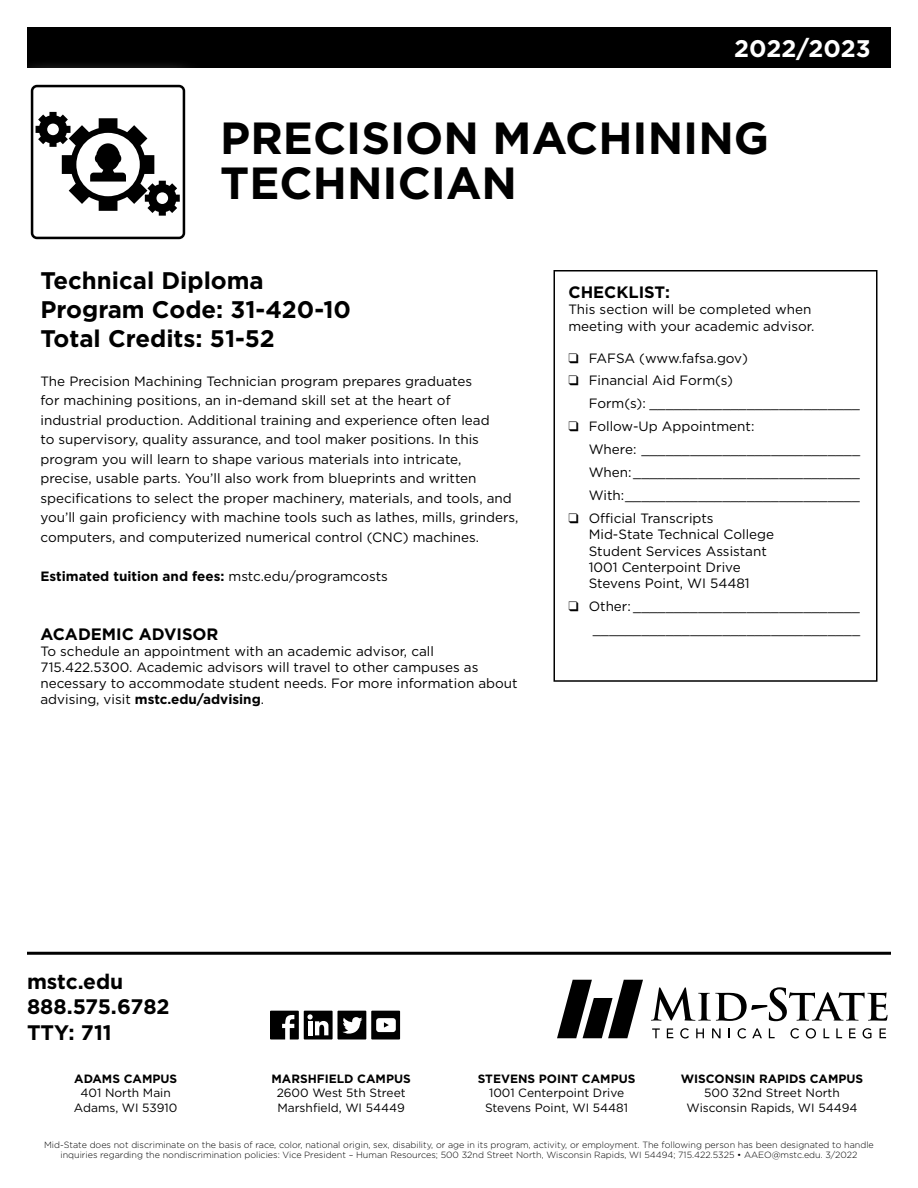
<style>
.page{position:relative;width:918px;height:1188px;background:#fff}
.page>*{position:absolute;margin:0;border:0;box-sizing:border-box;transform-origin:0 0}
.Program_Head_Name{font:700 45px/45px "Gotham";color:#000}
.Degree_Name{font:700 24px "Gotham";color:#000}
.t1{font:700 24px "Gotham";color:#fff}
.t2{font:700 21px/25.5px "Gotham";color:#000}
.Copy_Head{font:700 16.5px "Gotham";color:#000}
.Program_Description{font:13.5px/19.5px "Gotham";color:#000}
.Checklist_Copy{font:13.5px "Gotham";color:#000}
.Copy{font:13.5px/16.2px "Gotham";color:#000}
.Program_Description-2{font:700 13.5px "Gotham";color:#000}
.t3{font:12px "Gotham";color:#000}
.t4{font:700 12px "Gotham";color:#000}
.t5{font:300 9px/10.5px "Gotham";color:#000;text-align:center}
.s1{font-weight:400}
.s2{font-weight:700}
</style>
<div class="page">
<hr style="left:27px;top:952px;width:864px;height:3px;background:#000">
<div style="left:27px;top:27px;width:864px;height:41px;background:#000"></div>
<div style="left:554px;top:270px;width:324px;height:412px;border:2px solid #000"></div>
<div style="left:5px;top:59px;width:206px;height:206px;background:#fff"></div>
<div style="left:31px;top:85px;width:154px;height:154px;border:3px solid #000;border-radius:5px"></div>
<svg style="left:36px;top:112px;width:144px;height:104px"></svg>
<svg style="left:270px;top:1011px;width:29px;height:29px"></svg>
<svg style="left:270px;top:1011px;width:29px;height:28px"></svg>
<div style="left:304px;top:1011px;width:29px;height:29px;background:#000"></div>
<svg style="left:307px;top:1014px;width:21px;height:21px"></svg>
<div style="left:338px;top:1011px;width:28px;height:29px;background:#000"></div>
<svg style="left:342px;top:1017px;width:20px;height:17px"></svg>
<div style="left:371px;top:1011px;width:29px;height:29px;background:#000"></div>
<div style="left:376px;top:1018px;width:20px;height:14px;background:#fff;border-radius:3px"></div>
<svg style="left:384px;top:1022px;width:5px;height:6px"></svg>
<svg style="left:557px;top:980px;width:86px;height:58px"></svg>
<svg style="left:651px;top:987px;width:236px;height:34px"></svg>
<svg style="left:652px;top:1028px;width:8px;height:10px"></svg>
<svg style="left:667px;top:1028px;width:6px;height:10px"></svg>
<svg style="left:680px;top:1028px;width:9px;height:11px"></svg>
<svg style="left:696px;top:1028px;width:8px;height:10px"></svg>
<svg style="left:712px;top:1028px;width:9px;height:10px"></svg>
<svg style="left:738px;top:1028px;width:8px;height:11px"></svg>
<svg style="left:752px;top:1028px;width:10px;height:10px"></svg>
<svg style="left:769px;top:1028px;width:6px;height:10px"></svg>
<svg style="left:790px;top:1028px;width:9px;height:11px"></svg>
<svg style="left:806px;top:1028px;width:10px;height:11px"></svg>
<svg style="left:824px;top:1028px;width:5px;height:10px"></svg>
<svg style="left:836px;top:1028px;width:6px;height:10px"></svg>
<svg style="left:849px;top:1028px;width:7px;height:10px"></svg>
<svg style="left:863px;top:1028px;width:9px;height:11px"></svg>
<svg style="left:880px;top:1028px;width:6px;height:10px"></svg>
<p class="t1" style="left:734px;top:32px;width:138px">2022/2023</p>
<p class="Program_Head_Name" style="left:220px;top:116px;width:550px">PRECISION MACHINING<br>TECHNICIAN</p>
<p class="Degree_Name" style="left:40px;top:265px;width:225px">Technical Diploma</p>
<p class="Degree_Name" style="left:40px;top:294px;width:312px">Program Code: 31-420-10</p>
<p class="Degree_Name" style="left:40px;top:322px;width:236px">Total Credits: 51-52</p>
<p class="Program_Description" style="left:40px;top:371px;width:480px">The Precision Machining Technician program prepares graduates<br>for machining positions, an in-demand skill set at the heart of<br>industrial production. Additional training and experience often lead<br>to supervisory, quality assurance, and tool maker positions. In this program you will learn to shape various materials into intricate,<br>precise, usable parts. You’ll also work from blueprints and written specifications to select the proper machinery, materials, and tools, and you’ll gain proficiency with machine tools such as lathes, mills, grinders, computers, and computerized numerical control (CNC) machines.</p>
<p class="Program_Description-2" style="left:40px;top:567px;width:349px">Estimated tuition and fees: <span class="s1">mstc.edu/programcosts</span></p>
<p class="Copy_Head" style="left:40px;top:623px;width:180px">ACADEMIC ADVISOR</p>
<p class="Copy" style="left:40px;top:643px;width:479px">To schedule an appointment with an academic advisor, call 715.422.5300. Academic advisors will travel to other campuses as necessary to accommodate student needs. For more information about advising, visit <span class="s2">mstc.edu/advising</span>.</p>
<p class="Copy_Head" style="left:568px;top:281px;width:103px">CHECKLIST:</p>
<p class="Copy" style="left:568px;top:301px;width:247px">This section will be completed when meeting with your academic advisor.</p>
<p class="Checklist_Copy" style="left:568px;top:349px;width:181px">❑ FAFSA (www.fafsa.gov)</p>
<p class="Checklist_Copy" style="left:568px;top:372px;width:166px">❑ Financial Aid Form(s)</p>
<p class="Checklist_Copy" style="left:589px;top:395px;width:273px">Form(s): __________________________</p>
<p class="Checklist_Copy" style="left:568px;top:418px;width:187px">❑ Follow-Up Appointment:</p>
<p class="Checklist_Copy" style="left:589px;top:441px;width:273px">Where: ___________________________</p>
<p class="Checklist_Copy" style="left:589px;top:464px;width:273px">When:____________________________</p>
<p class="Checklist_Copy" style="left:589px;top:487px;width:273px">With:_____________________________</p>
<p class="Checklist_Copy" style="left:568px;top:510px;width:147px">❑ Official Transcripts</p>
<p class="Checklist_Copy" style="left:589px;top:526px;width:187px">Mid-State Technical College</p>
<p class="Checklist_Copy" style="left:589px;top:542px;width:180px">Student Services Assistant</p>
<p class="Checklist_Copy" style="left:589px;top:558px;width:153px">1001 Centerpoint Drive</p>
<p class="Checklist_Copy" style="left:589px;top:575px;width:163px">Stevens Point, WI 54481</p>
<p class="Checklist_Copy" style="left:568px;top:598px;width:293px">❑ Other: ____________________________</p>
<p class="Checklist_Copy" style="left:593px;top:620px;width:269px">_________________________________</p>
<p class="t2" style="left:27px;top:968px;width:144px">mstc.edu<br>888.575.6782</p>
<p class="t2" style="left:27px;top:1019px;width:86px">TTY: 711</p>
<p class="t4" style="left:74px;top:1071px;width:104px">ADAMS CAMPUS</p>
<p class="t3" style="left:81px;top:1085px;width:92px">401 North Main</p>
<p class="t3" style="left:74px;top:1100px;width:105px">Adams, WI 53910</p>
<p class="t4" style="left:272px;top:1071px;width:141px">MARSHFIELD CAMPUS</p>
<p class="t3" style="left:277px;top:1085px;width:130px">2600 West 5th Street</p>
<p class="t3" style="left:277px;top:1100px;width:129px">Marshfield, WI 54449</p>
<p class="t4" style="left:478px;top:1071px;width:159px">STEVENS POINT CAMPUS</p>
<p class="t3" style="left:489px;top:1085px;width:137px">1001 Centerpoint Drive</p>
<p class="t3" style="left:485px;top:1100px;width:145px">Stevens Point, WI 54481</p>
<p class="t4" style="left:681px;top:1071px;width:184px">WISCONSIN RAPIDS CAMPUS</p>
<p class="t3" style="left:704px;top:1085px;width:137px">500 32nd Street North</p>
<p class="t3" style="left:687px;top:1100px;width:172px">Wisconsin Rapids, WI 54494</p>
<p class="t5" style="left:44px;top:1139px;width:831px">Mid-State does not discriminate on the basis of race, color, national origin, sex, disability, or age in its program, activity, or employment. The following person has been designated to handle inquiries regarding the nondiscrimination policies: Vice President – Human Resources; 500 32nd Street North, Wisconsin Rapids, WI 54494; 715.422.5325 • AAEO@mstc.edu. 3/2022</p>
</div>
